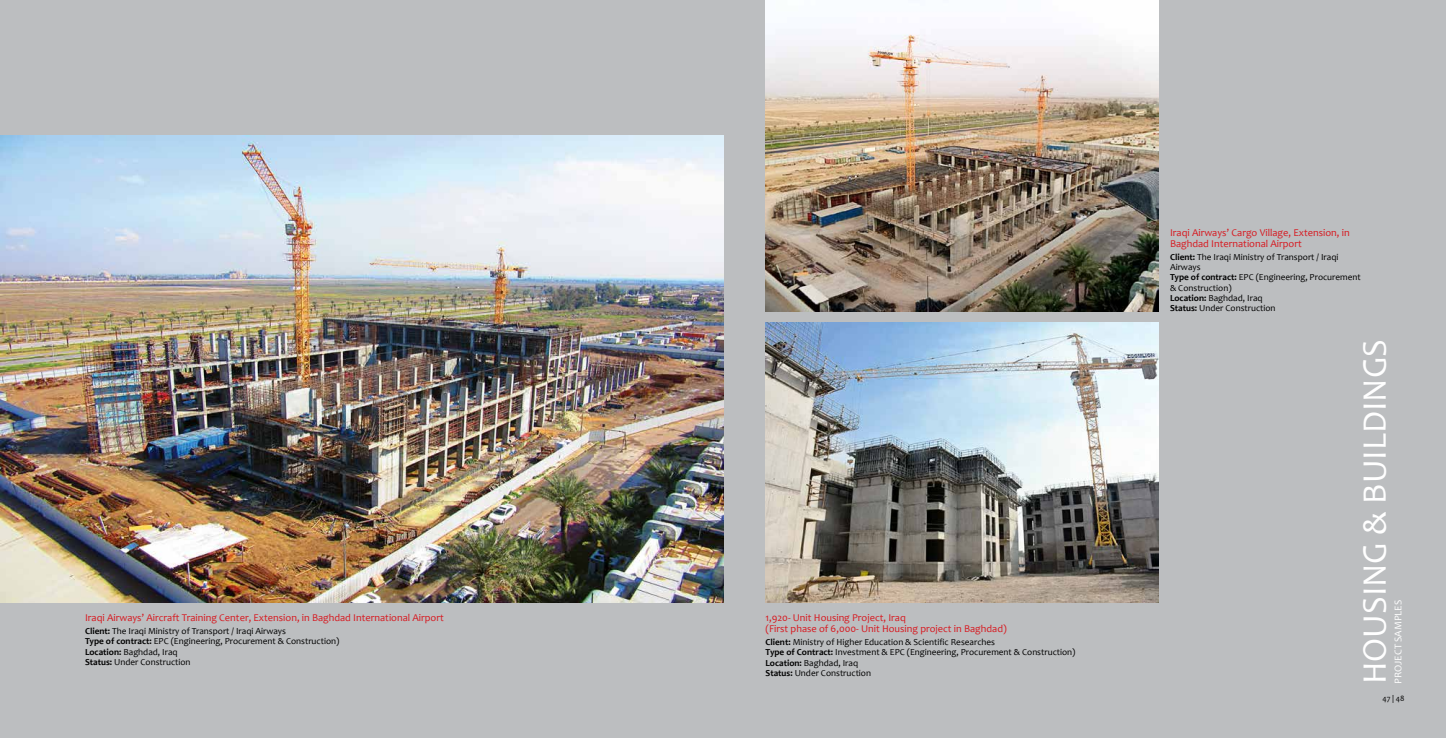
<style>
.page{position:relative;width:1446px;height:738px;background:#fff}
.page>*{position:absolute;margin:0;border:0;box-sizing:border-box;transform-origin:0 0}
.t1{font:34.5px "Candara";color:#fff}
.t2{font:10.4px/11px "Candara";color:#d71920}
.t3{font:10.3px "Candara";color:#fff}
.t4{font:9.2px/10.2px "Candara";color:#000}
.t5{font:8px "Candara";color:#000}
.s1{font-weight:700}
</style>
<div class="page">
<div style="left:0;top:0;width:1446px;height:737px;background:#bcbec0"></div>
<img style="left:0;top:136px;width:723px;height:465px">
<img style="left:765px;top:0;width:393px;height:311px">
<img style="left:765px;top:322px;width:393px;height:279px">
<p class="t2" style="left:85px;top:611px;width:360px">Iraqi Airways’ Aircraft Training Center, Extension, in Baghdad International Airport</p>
<p class="t4" style="left:85px;top:625px;width:256px"><span class="s1">Client:</span> The Iraqi Ministry of Transport / Iraqi Airways<br><span class="s1">Type of contract:</span> EPC (Engineering, Procurement &amp; Construction)<br><span class="s1">Location:</span> Baghdad, Iraq<br><span class="s1">Status:</span> Under Construction</p>
<p class="t2" style="left:765px;top:611px;width:243px">1,920- Unit Housing Project, Iraq<br>(First phase of 6,000- Unit Housing project in Baghdad)</p>
<p class="t4" style="left:765px;top:636px;width:311px"><span class="s1">Client:</span> Ministry of Higher Education &amp; Scientific Researches<br><span class="s1">Type of Contract:</span> Investment &amp; EPC (Engineering, Procurement &amp; Construction)<br><span class="s1">Location:</span> Baghdad, Iraq<br><span class="s1">Status:</span> Under Construction</p>
<p class="t2" style="left:1170px;top:227px;width:181px">Iraqi Airways’ Cargo Village, Extension, in<br>Baghdad International Airport</p>
<p class="t4" style="left:1170px;top:251px;width:192px"><span class="s1">Client:</span> The Iraqi Ministry of Transport / Iraqi<br>Airways<br><span class="s1">Type of contract:</span> EPC (Engineering, Procurement &amp; Construction)<br><span class="s1">Location:</span> Baghdad, Iraq<br><span class="s1">Status:</span> Under Construction</p>
<h1 class="t1" style="left:1353px;top:683px;width:346px;rotate:-90deg">HOUSING &amp; BUILDINGS</h1>
<p class="t3" style="left:1391px;top:683px;width:85px;rotate:-90deg">PROJECT SAMPLES</p>
<p class="t5" style="left:1382px;top:693px;width:23px">47 | 48</p>
</div>
